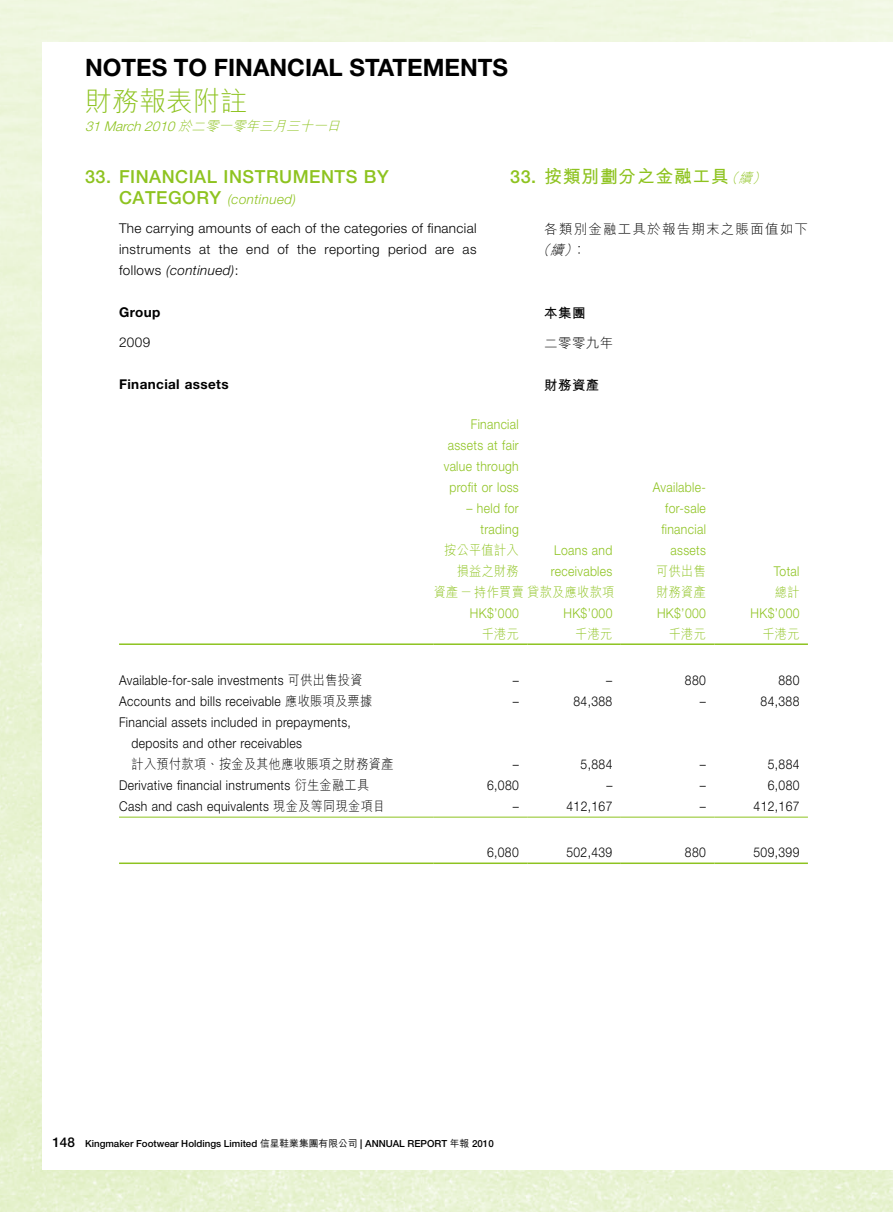
<style>
.page{position:relative;width:893px;height:1212px;background:#fff}
.page>*{position:absolute;margin:0;border:0;box-sizing:border-box;transform-origin:0 0}
.t1{font:300 27px "M Hei HK";color:#8ec320}
.t2{font:700 24px "Helvetica Neue LT Std";color:#000}
.t3{font:500 18px "Helvetica Neue LT Std";letter-spacing:.03em;color:#8ec320}
.t4{font:700 18px "M Hei HK";letter-spacing:.03em;color:#8ec320}
.t5{font:300 13.5px/21px "Helvetica Neue LT Std";letter-spacing:.03em;color:#000;scale:.9 1}
.t6{font:300 13.5px/21px "Helvetica Neue LT Std";letter-spacing:.03em;color:#8ec320;text-align:right;scale:.9 1}
.t7{font:300 13.5px/29.5px "Helvetica Neue LT Std";letter-spacing:.03em;color:#000}
.t8{font:300 13.5px/21px "M Hei HK";letter-spacing:.03em;color:#8ec320;scale:.9 1}
.t9{font:italic 300 13.5px "M Hei HK";color:#8ec320}
.t10{font:300 13.5px/21px "M Hei HK";letter-spacing:.09em;color:#000}
.t11{font:300 13.5px "M Hei HK";letter-spacing:.03em;color:#000;scale:.9 1}
.t12{font:700 13.5px "Helvetica Neue LT Std";letter-spacing:.03em;color:#000}
.t13{font:700 13.5px "M Hei HK";letter-spacing:.03em;color:#000}
.t14{font:300 13.5px "M Hei HK";letter-spacing:.03em;color:#000}
.t15{font:500 9.75px "Helvetica Neue LT Std";color:#000}
.s1{font-family:"Helvetica Neue LT Std"}
.s2{font-family:"Helvetica Neue LT Std";font-weight:500}
.s3{font-weight:300;font-style:italic;font-size:13.5px}
.s4{font-style:italic}
.s5{font-weight:500;font-size:18px;color:#8ec320}
.s6{font-style:italic;color:#8ec320}
.s7{font-family:"M Hei HK"}
.s8{font-size:13.5px}
</style>
<div class="page">
<img style="left:0;top:0;width:893px;height:1212px">
<div style="left:43px;top:42px;width:850px;height:1127px;background:#fff"></div>
<hr style="left:119px;top:643px;width:315px;height:2px;background:#8ec320">
<hr style="left:434px;top:643px;width:93px;height:2px;background:#8ec320">
<hr style="left:527px;top:643px;width:94px;height:2px;background:#8ec320">
<hr style="left:621px;top:643px;width:93px;height:2px;background:#8ec320">
<hr style="left:714px;top:643px;width:94px;height:2px;background:#8ec320">
<hr style="left:119px;top:817px;width:315px;height:1px;background:#8ec320">
<hr style="left:434px;top:817px;width:93px;height:1px;background:#8ec320">
<hr style="left:527px;top:817px;width:94px;height:1px;background:#8ec320">
<hr style="left:621px;top:817px;width:93px;height:1px;background:#8ec320">
<hr style="left:714px;top:817px;width:94px;height:1px;background:#8ec320">
<hr style="left:119px;top:862px;width:315px;height:2px;background:#8ec320">
<hr style="left:434px;top:862px;width:93px;height:2px;background:#8ec320">
<hr style="left:527px;top:862px;width:94px;height:2px;background:#8ec320">
<hr style="left:621px;top:862px;width:93px;height:2px;background:#8ec320">
<hr style="left:714px;top:862px;width:94px;height:2px;background:#8ec320">
<h2 class="t2" style="left:85px;top:53px;width:425px">NOTES TO FINANCIAL STATEMENTS</h2>
<h1 class="t1" style="left:85px;top:82px;width:163px">財務報表附註</h1>
<p class="t9" style="left:85px;top:116px;width:261px"><span class="s1">31March2010</span>於二零一零年三月三十一日</p>
<h3 class="t4" style="left:510px;top:163px;width:262px"><span class="s2">33.</span> 按類別劃分之金融工具<span class="s3">（續）</span></h3>
<p class="t10" style="left:536px;top:218px;width:273px;text-indent:8px">各類別金融工具於報告期末之賬面值如下<span class="s4">（續）</span>︰</p>
<h3 class="t3" style="left:85px;top:166px;width:305px">33. FINANCIAL INSTRUMENTS BY</h3>
<p class="t7" style="left:119px;top:184px;width:359px"><span class="s5">CATEGORY</span> <span class="s6">(continued)<br></span>The carrying amounts of each of the categories of financial</p>
<p class="t7" style="left:119px;top:239px;width:359px;line-height:21px">instruments at the end of the reporting period are as follows <span class="s4">(continued)</span>:</p>
<p class="t12" style="left:119px;top:304px;width:43px">Group</p>
<p class="t7" style="left:119px;top:327px;width:33px">2009</p>
<p class="t12" style="left:119px;top:376px;width:111px">Financial assets</p>
<p class="t6" style="left:444px;top:413px;width:85px">Financial assets at fair value through profit or loss</p>
<p class="t6" style="left:466px;top:497px;width:60px">– held for trading</p>
<p class="t8" style="left:444px;top:539px;width:84px">按公平值計入</p>
<p class="t8" style="left:457px;top:560px;width:71px">損益之財務</p>
<p class="t8" style="left:434px;top:581px;width:202px">資產－持作買賣貸款及應收款項</p>
<p class="t13" style="left:544px;top:303px;width:43px">本集團</p>
<p class="t14" style="left:544px;top:333px;width:71px">二零零九年</p>
<p class="t13" style="left:544px;top:375px;width:57px">財務資產</p>
<p class="t6" style="left:653px;top:476px;width:61px">Available&shy;for-sale financial assets</p>
<p class="t8" style="left:656px;top:560px;width:57px">可供出售財務資產</p>
<p class="t6" style="left:774px;top:560px;width:30px">Total</p>
<p class="t6" style="left:551px;top:539px;width:70px;text-align:left">Loans and receivables</p>
<p class="t8" style="left:775px;top:581px;width:29px">總計</p>
<p class="t6" style="left:470px;top:602px;width:56px">HK$’000</p>
<p class="t8" style="left:482px;top:623px;width:43px">千港元</p>
<p class="t6" style="left:563px;top:602px;width:56px">HK$’000</p>
<p class="t8" style="left:575px;top:623px;width:43px">千港元</p>
<p class="t6" style="left:657px;top:602px;width:56px">HK$’000</p>
<p class="t8" style="left:669px;top:623px;width:43px">千港元</p>
<p class="t6" style="left:751px;top:602px;width:56px">HK$’000</p>
<p class="t8" style="left:762px;top:623px;width:43px">千港元</p>
<p class="t5" style="left:119px;top:670px;width:272px">Available-for-sale investments <span class="s7">可供出售投資</span></p>
<p class="t5" style="left:513px;top:669px;width:8px">–</p>
<p class="t5" style="left:606px;top:669px;width:8px">–</p>
<p class="t5" style="left:685px;top:669px;width:25px">880</p>
<p class="t5" style="left:778px;top:669px;width:25px">880</p>
<p class="t5" style="left:119px;top:691px;width:283px">Accounts and bills receivable <span class="s7">應收賬項及票據</span></p>
<p class="t5" style="left:513px;top:690px;width:8px">–</p>
<p class="t5" style="left:573px;top:690px;width:45px">84,388</p>
<p class="t5" style="left:700px;top:690px;width:8px">–</p>
<p class="t5" style="left:761px;top:690px;width:45px">84,388</p>
<p class="t5" style="left:132px;top:711px;width:245px;text-indent:-12px">Financial assets included in prepayments, deposits and other receivables</p>
<p class="t11" style="left:132px;top:755px;width:293px">計入預付款項、按金及其他應收賬項之財務資產</p>
<p class="t5" style="left:513px;top:753px;width:8px">–</p>
<p class="t5" style="left:581px;top:753px;width:37px">5,884</p>
<p class="t5" style="left:700px;top:753px;width:8px">–</p>
<p class="t5" style="left:768px;top:753px;width:37px">5,884</p>
<p class="t5" style="left:119px;top:775px;width:279px">Derivative financial instruments <span class="s7">衍生金融工具</span></p>
<p class="t5" style="left:487px;top:774px;width:37px">6,080</p>
<p class="t5" style="left:606px;top:774px;width:8px">–</p>
<p class="t5" style="left:700px;top:774px;width:8px">–</p>
<p class="t5" style="left:768px;top:774px;width:37px">6,080</p>
<p class="t5" style="left:119px;top:796px;width:297px">Cash and cash equivalents <span class="s7">現金及等同現金項目</span></p>
<p class="t5" style="left:513px;top:795px;width:8px">–</p>
<p class="t5" style="left:566px;top:795px;width:53px">412,167</p>
<p class="t5" style="left:700px;top:795px;width:8px">–</p>
<p class="t5" style="left:754px;top:795px;width:53px">412,167</p>
<p class="t5" style="left:487px;top:842px;width:37px">6,080</p>
<p class="t5" style="left:566px;top:842px;width:53px">502,439</p>
<p class="t5" style="left:685px;top:842px;width:25px">880</p>
<p class="t5" style="left:753px;top:842px;width:53px">509,399</p>
<p class="t15" style="left:52px;top:1138px;width:443px"><span class="s8">148</span> Kingmaker Footwear Holdings Limited <span class="s7">信星鞋業集團有限公司</span> | ANNUAL REPORT <span class="s7">年報</span> 2010</p>
</div>
